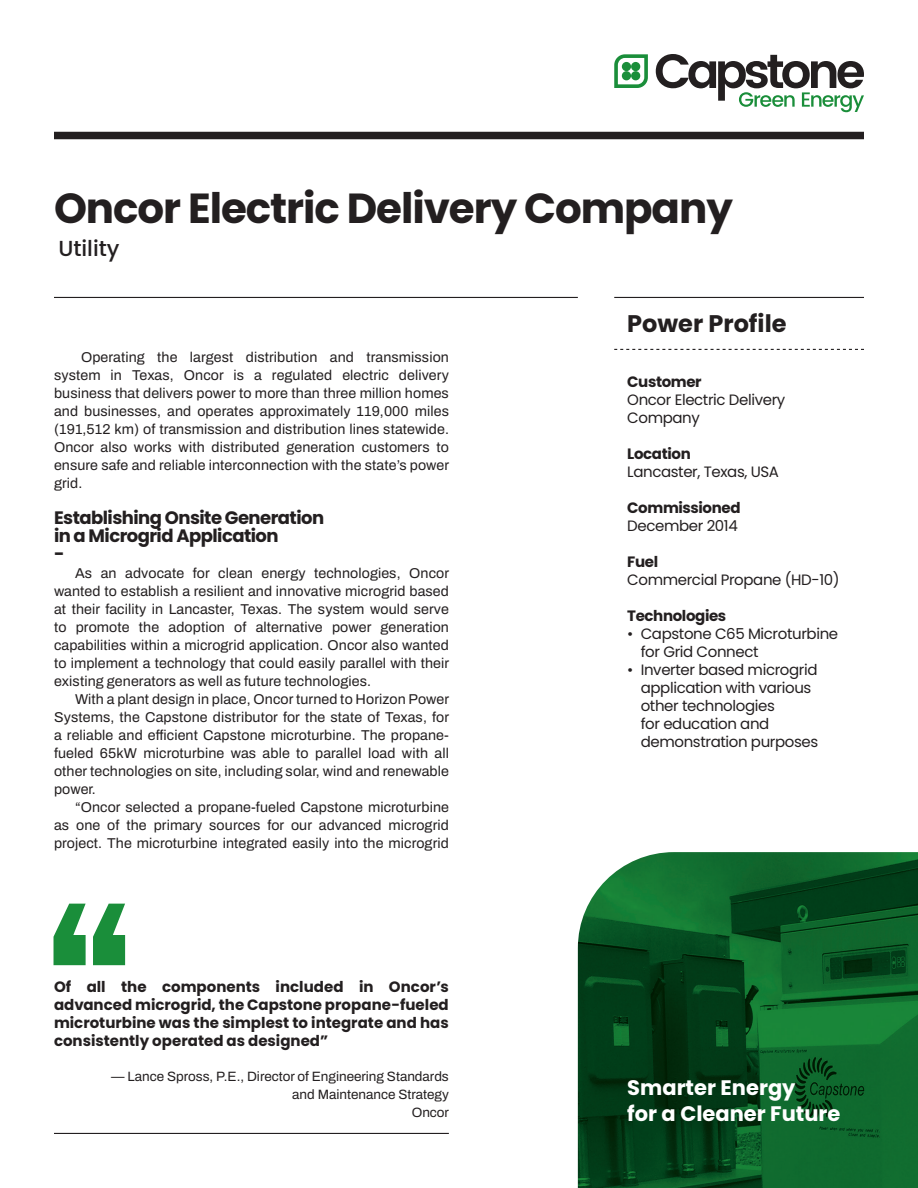
<style>
.page{position:relative;width:918px;height:1188px;background:#fff}
.page>*{position:absolute;margin:0;border:0;box-sizing:border-box;transform-origin:0 0}
.t1{font:900 172.5px "Archivo";color:#1a8e3a}
.t2{font:700 42px "Poppins";letter-spacing:-.025em;color:#231f20}
.t3{font:700 24px "Poppins";color:#231f20}
.t4{font:500 21.75px "Poppins";color:#231f20}
.t5{font:700 21px "Poppins";color:#fff}
.t6{font:700 18px "Poppins";letter-spacing:-.03em;color:#231f20}
.t7{font:15px/18px "Poppins";letter-spacing:-.025em;color:#231f20}
.t8{font:700 15px/18px "Poppins";letter-spacing:-.01em;color:#231f20;text-align:justify}
.t9{font:600 14.25px/18px "Archivo";letter-spacing:.01em;color:#231f20;text-align:justify}
.t10{font:600 13.5px "Archivo";color:#231f20}
</style>
<div class="page">
<div style="left:54px;top:132px;width:810px;height:7px;background:#231f20"></div>
<hr style="left:54px;top:297px;width:524px;height:1px;background:#231f20">
<hr style="left:54px;top:1133px;width:395px;height:1px;background:#231f20">
<hr style="left:614px;top:297px;width:250px;height:1px;background:#231f20">
<svg style="left:614px;top:349px;width:250px;height:1px"></svg>
<img style="left:578px;top:852px;width:340px;height:336px">
<svg style="left:656px;top:54px;width:208px;height:58px"></svg>
<svg style="left:614px;top:54px;width:34px;height:34px"></svg>
<div style="left:622px;top:62px;width:9px;height:9px;background:#1a8e3a;border-radius:50%"></div>
<div style="left:631px;top:71px;width:9px;height:9px;background:#1a8e3a;border-radius:50%"></div>
<div style="left:631px;top:62px;width:9px;height:9px;background:#1a8e3a;border-radius:50%"></div>
<div style="left:622px;top:71px;width:9px;height:9px;background:#1a8e3a;border-radius:50%"></div>
<p class="t2" style="left:54px;top:184px;width:680px">Oncor Electric Delivery Company</p>
<p class="t4" style="left:58px;top:236px;width:63px">Utility</p>
<p class="t9" style="left:54px;top:349px;width:397px;text-indent:27px">Operating the largest distribution and transmission system in Texas, Oncor is a regulated electric delivery business that delivers power to more than three million homes and businesses, and operates approximately 119,000 miles (191,512 km) of transmission and distribution lines statewide.<br>Oncor also works with distributed generation customers to ensure safe and reliable interconnection with the state’s power grid.</p>
<p class="t6" style="left:54px;top:508px;width:272px">Establishing Onsite Generation</p>
<p class="t6" style="left:54px;top:526px;width:226px">in a Microgrid Application</p>
<p class="t6" style="left:54px;top:544px;width:12px">-</p>
<p class="t9" style="left:54px;top:565px;width:397px;text-indent:21px">As an advocate for clean energy technologies, Oncor wanted to establish a resilient and innovative microgrid based at their facility in Lancaster, Texas. The system would serve to promote the adoption of alternative power generation capabilities within a microgrid application. Oncor also wanted to implement a technology that could easily parallel with their existing generators as well as future technologies.</p>
<p class="t9" style="left:54px;top:691px;width:397px;text-indent:21px">With a plant design in place, Oncor turned to Horizon Power Systems, the Capstone distributor for the state of Texas, for a reliable and efficient Capstone microturbine. The propane&shy;fueled 65kW microturbine was able to parallel load with all other technologies on site, including solar, wind and renewable power.</p>
<p class="t9" style="left:54px;top:799px;width:396px;text-indent:21px">“Oncor selected a propane-fueled Capstone microturbine as one of the primary sources for our advanced microgrid project. The microturbine integrated easily into the microgrid</p>
<p class="t1" style="left:46px;top:857px;width:88px">“</p>
<p class="t8" style="left:54px;top:978px;width:396px">Of all the components included in Oncor’s advanced microgrid, the Capstone propane-fueled microturbine was the simplest to integrate and has consistently operated as designed”</p>
<p class="t10" style="left:111px;top:1066px;width:339px">— Lance Spross, P.E., Director of Engineering Standards</p>
<p class="t10" style="left:292px;top:1084px;width:158px">and Maintenance Strategy</p>
<p class="t10" style="left:412px;top:1102px;width:39px">Oncor</p>
<p class="t3" style="left:627px;top:309px;width:161px">Power Profile</p>
<p class="t8" style="left:627px;top:373px;width:76px">Customer</p>
<p class="t7" style="left:627px;top:391px;width:160px">Oncor Electric Delivery<br>Company</p>
<p class="t8" style="left:627px;top:445px;width:65px">Location</p>
<p class="t7" style="left:627px;top:463px;width:153px">Lancaster, Texas, USA</p>
<p class="t8" style="left:627px;top:499px;width:115px">Commissioned</p>
<p class="t7" style="left:627px;top:517px;width:112px">December 2014</p>
<p class="t8" style="left:627px;top:553px;width:32px">Fuel</p>
<p class="t7" style="left:627px;top:571px;width:214px">Commercial Propane (HD-10)</p>
<p class="t8" style="left:627px;top:607px;width:101px">Technologies</p>
<p class="t7" style="left:641px;top:625px;width:199px;text-indent:-14px">• Capstone C65 Microturbine for Grid Connect</p>
<p class="t7" style="left:641px;top:661px;width:179px;text-indent:-14px">• Inverter based microgrid application with various other technologies<br>for education and demonstration purposes</p>
<p class="t5" style="left:627px;top:1076px;width:170px">Smarter Energy</p>
<p class="t5" style="left:627px;top:1101px;width:215px">for a Cleaner Future</p>
</div>
